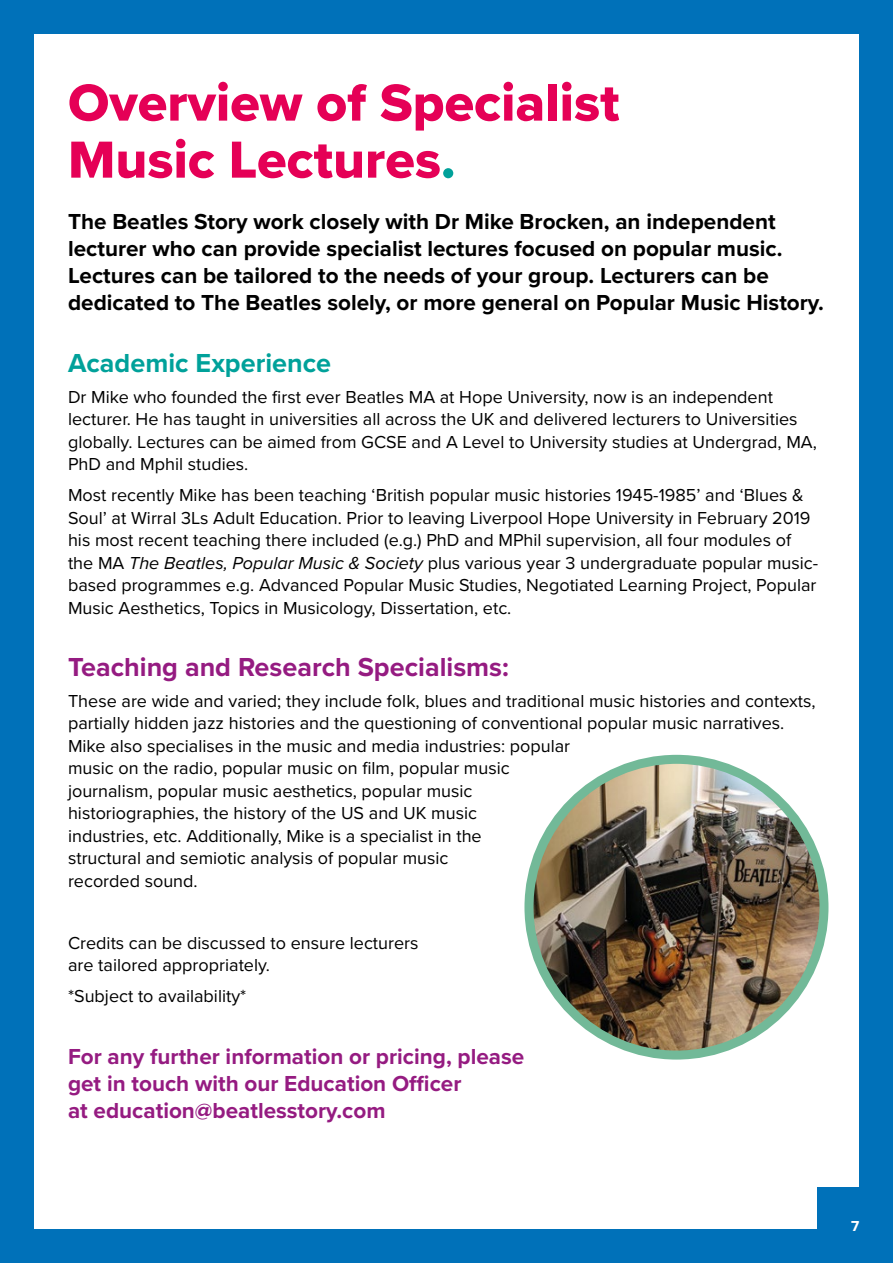
<style>
.page{position:relative;width:893px;height:1263px;background:#0071b9}
.page>*{position:absolute;margin:0;border:0;box-sizing:border-box;transform-origin:0 0}
.t1{font:54px/57px "Proxima Nova Extrabld";color:#e50056}
.t2{font:700 27px "Proxima Nova";color:#951b81}
.t3{font:700 27px "Proxima Nova";color:#00a19a}
.t4{font:700 22.5px/27px "Proxima Nova";color:#000}
.t5{font:700 22.5px/27px "Proxima Nova";color:#951b81}
.t6{font:18px/22.5px "Proxima Nova";color:#000}
.t7{font:700 15px "Proxima Nova";color:#fff}
.s1{color:#00a19a}
.s2{font-style:italic}
</style>
<div class="page">
<div style="left:34px;top:34px;width:825px;height:1195px;background:#fff"></div>
<div style="left:818px;top:1188px;width:75px;height:75px;background:#0071b9"></div>
<img style="left:529px;top:759px;width:295px;height:296px;border-radius:148px">
<div style="left:524px;top:755px;width:304px;height:304px;border:9px solid #72b998;border-radius:50%"></div>
<h1 class="t1" style="left:68px;top:73px;width:553px">Overview of Specialist<br>Music Lectures<span class="s1">.</span></h1>
<p class="t4" style="left:68px;top:208px;width:757px">The Beatles Story work closely with Dr Mike Brocken, an independent lecturer who can provide specialist lectures focused on popular music.<br>Lectures can be tailored to the needs of your group. Lecturers can be dedicated to The Beatles solely, or more general on Popular Music History.</p>
<h2 class="t3" style="left:68px;top:347px;width:265px">Academic Experience</h2>
<p class="t6" style="left:68px;top:385px;width:750px">Dr Mike who founded the first ever Beatles MA at Hope University, now is an independent lecturer. He has taught in universities all across the UK and delivered lecturers to Universities globally. Lectures can be aimed from GCSE and A Level to University studies at Undergrad, MA, PhD and Mphil studies.</p>
<p class="t6" style="left:68px;top:483px;width:752px">Most recently Mike has been teaching ‘British popular music histories 1945-1985’ and ‘Blues &amp; Soul’ at Wirral 3Ls Adult Education. Prior to leaving Liverpool Hope University in February 2019 his most recent teaching there included (e.g.) PhD and MPhil supervision, all four modules of the MA <span class="s2">The Beatles, Popular Music &amp; Society</span> plus various year 3 undergraduate popular music&shy;based programmes e.g. Advanced Popular Music Studies, Negotiated Learning Project, Popular Music Aesthetics, Topics in Musicology, Dissertation, etc.</p>
<h2 class="t2" style="left:68px;top:651px;width:442px">Teaching and Research Specialisms:</h2>
<p class="t6" style="left:68px;top:689px;width:749px">These are wide and varied; they include folk, blues and traditional music histories and contexts, partially hidden jazz histories and the questioning of conventional popular music narratives.<br>Mike also specialises in the music and media industries: popular<br>music on the radio, popular music on film, popular music<br>journalism, popular music aesthetics, popular music<br>historiographies, the history of the US and UK music<br>industries, etc. Additionally, Mike is a specialist in the<br>structural and semiotic analysis of popular music<br>recorded sound.</p>
<p class="t6" style="left:68px;top:931px;width:352px">Credits can be discussed to ensure lecturers are tailored appropriately.</p>
<p class="t6" style="left:68px;top:984px;width:180px">*Subject to availability*</p>
<p class="t5" style="left:68px;top:1044px;width:458px">For any further information or pricing, please get in touch with our Education Officer<br>at education@beatlesstory.com</p>
<p class="t7" style="left:851px;top:1217px;width:10px">7</p>
</div>
